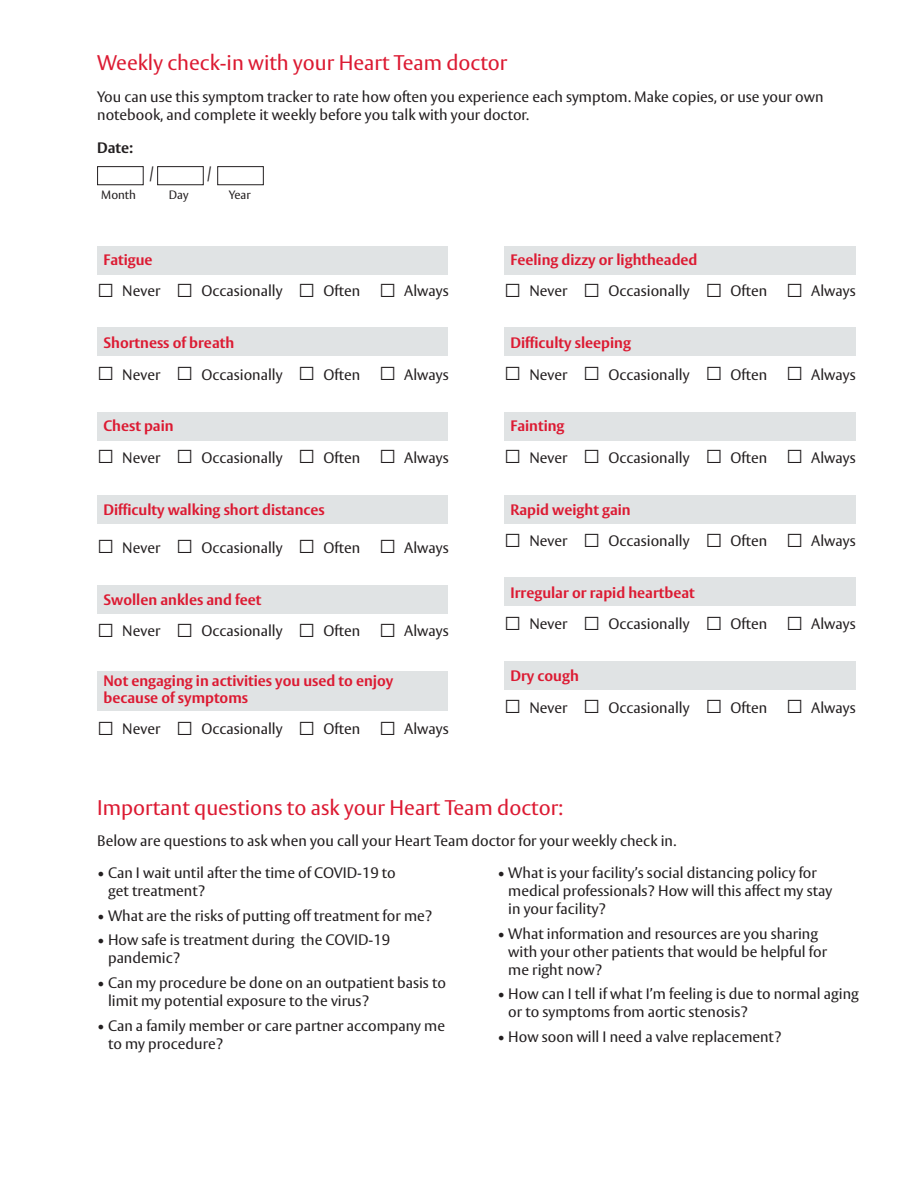
<style>
.page{position:relative;width:918px;height:1188px;background:#fff}
.page>*{position:absolute;margin:0;border:0;box-sizing:border-box;transform-origin:0 0}
.Syneos_Default_Style{font:21px "Vesta Std";color:#dc1a32}
.Syneos_Default_Style-2{font:15px/18px "Vesta Std";color:#231f20}
.Syneos_Default_Style-3{font:700 15px/16.5px "Vesta Std";color:#dc1a32}
.Syneos_Default_Style-4{font:700 15px "Vesta Std";color:#231f20}
.Syneos_Default_Style-5{font:12px "Vesta Std";color:#231f20}
.s1{font-family:"Arial";font-size:28.5px}
</style>
<div class="page">
<div style="left:504px;top:661px;width:351px;height:29px;background:#e0e3e4"></div>
<div style="left:97px;top:671px;width:351px;height:40px;background:#e0e3e4"></div>
<div style="left:97px;top:412px;width:351px;height:29px;background:#e0e3e4"></div>
<div style="left:97px;top:166px;width:47px;height:19px;border:1px solid #231f20"></div>
<div style="left:157px;top:166px;width:47px;height:19px;border:1px solid #231f20"></div>
<div style="left:217px;top:166px;width:47px;height:19px;border:1px solid #231f20"></div>
<div style="left:504px;top:578px;width:351px;height:28px;background:#e0e3e4"></div>
<div style="left:97px;top:585px;width:351px;height:28px;background:#e0e3e4"></div>
<div style="left:504px;top:495px;width:351px;height:28px;background:#e0e3e4"></div>
<div style="left:97px;top:496px;width:351px;height:28px;background:#e0e3e4"></div>
<div style="left:504px;top:412px;width:351px;height:29px;background:#e0e3e4"></div>
<div style="left:504px;top:327px;width:351px;height:29px;background:#e0e3e4"></div>
<div style="left:97px;top:327px;width:351px;height:29px;background:#e0e3e4"></div>
<div style="left:504px;top:246px;width:351px;height:28px;background:#e0e3e4"></div>
<div style="left:97px;top:246px;width:351px;height:28px;background:#e0e3e4"></div>
<p class="Syneos_Default_Style" style="left:97px;top:51px;width:412px">Weekly check-in with your Heart Team doctor</p>
<p class="Syneos_Default_Style-2" style="left:97px;top:87px;width:728px">You can use this symptom tracker to rate how often you experience each symptom. Make copies, or use your own notebook, and complete it weekly before you talk with your doctor.</p>
<p class="Syneos_Default_Style-4" style="left:97px;top:139px;width:38px">Date:</p>
<p class="Syneos_Default_Style-2" style="left:149px;top:164px;width:6px">/</p>
<p class="Syneos_Default_Style-2" style="left:207px;top:164px;width:6px">/</p>
<p class="Syneos_Default_Style-5" style="left:101px;top:188px;width:36px">Month</p>
<p class="Syneos_Default_Style-5" style="left:169px;top:188px;width:21px">Day</p>
<p class="Syneos_Default_Style-5" style="left:229px;top:188px;width:23px">Year</p>
<p class="Syneos_Default_Style-3" style="left:104px;top:251px;width:51px">Fatigue</p>
<p class="Syneos_Default_Style-2" style="left:97px;top:282px;width:353px"><span class="s1">□</span> Never <span class="s1">□</span> Occasionally <span class="s1">□</span> Often <span class="s1">□</span> Always</p>
<p class="Syneos_Default_Style-3" style="left:104px;top:335px;width:132px">Shortness of breath</p>
<p class="Syneos_Default_Style-2" style="left:97px;top:365px;width:353px"><span class="s1">□</span> Never <span class="s1">□</span> Occasionally <span class="s1">□</span> Often <span class="s1">□</span> Always</p>
<p class="Syneos_Default_Style-3" style="left:104px;top:418px;width:72px">Chest pain</p>
<p class="Syneos_Default_Style-2" style="left:97px;top:449px;width:353px"><span class="s1">□</span> Never <span class="s1">□</span> Occasionally <span class="s1">□</span> Often <span class="s1">□</span> Always</p>
<p class="Syneos_Default_Style-3" style="left:104px;top:501px;width:223px">Difficulty walking short distances</p>
<p class="Syneos_Default_Style-2" style="left:97px;top:539px;width:353px"><span class="s1">□</span> Never <span class="s1">□</span> Occasionally <span class="s1">□</span> Often <span class="s1">□</span> Always</p>
<p class="Syneos_Default_Style-3" style="left:104px;top:591px;width:159px">Swollen ankles and feet</p>
<p class="Syneos_Default_Style-2" style="left:97px;top:622px;width:353px"><span class="s1">□</span> Never <span class="s1">□</span> Occasionally <span class="s1">□</span> Often <span class="s1">□</span> Always</p>
<p class="Syneos_Default_Style-3" style="left:104px;top:673px;width:291px">Not engaging in activities you used to enjoy because of symptoms</p>
<p class="Syneos_Default_Style-2" style="left:97px;top:720px;width:353px"><span class="s1">□</span> Never <span class="s1">□</span> Occasionally <span class="s1">□</span> Often <span class="s1">□</span> Always</p>
<p class="Syneos_Default_Style-3" style="left:511px;top:251px;width:189px">Feeling dizzy or lightheaded</p>
<p class="Syneos_Default_Style-2" style="left:504px;top:282px;width:353px"><span class="s1">□</span> Never <span class="s1">□</span> Occasionally <span class="s1">□</span> Often <span class="s1">□</span> Always</p>
<p class="Syneos_Default_Style-3" style="left:511px;top:335px;width:122px">Difficulty sleeping</p>
<p class="Syneos_Default_Style-2" style="left:504px;top:365px;width:353px"><span class="s1">□</span> Never <span class="s1">□</span> Occasionally <span class="s1">□</span> Often <span class="s1">□</span> Always</p>
<p class="Syneos_Default_Style-3" style="left:511px;top:418px;width:56px">Fainting</p>
<p class="Syneos_Default_Style-2" style="left:504px;top:449px;width:353px"><span class="s1">□</span> Never <span class="s1">□</span> Occasionally <span class="s1">□</span> Often <span class="s1">□</span> Always</p>
<p class="Syneos_Default_Style-3" style="left:511px;top:501px;width:122px">Rapid weight gain</p>
<p class="Syneos_Default_Style-2" style="left:504px;top:532px;width:353px"><span class="s1">□</span> Never <span class="s1">□</span> Occasionally <span class="s1">□</span> Often <span class="s1">□</span> Always</p>
<p class="Syneos_Default_Style-3" style="left:511px;top:584px;width:186px">Irregular or rapid heartbeat</p>
<p class="Syneos_Default_Style-2" style="left:504px;top:615px;width:353px"><span class="s1">□</span> Never <span class="s1">□</span> Occasionally <span class="s1">□</span> Often <span class="s1">□</span> Always</p>
<p class="Syneos_Default_Style-3" style="left:511px;top:668px;width:70px">Dry cough</p>
<p class="Syneos_Default_Style-2" style="left:504px;top:698px;width:353px"><span class="s1">□</span> Never <span class="s1">□</span> Occasionally <span class="s1">□</span> Often <span class="s1">□</span> Always</p>
<p class="Syneos_Default_Style" style="left:97px;top:795px;width:468px">Important questions to ask your Heart Team doctor:</p>
<p class="Syneos_Default_Style-2" style="left:97px;top:832px;width:581px">Below are questions to ask when you call your Heart Team doctor for your weekly check in.</p>
<p class="Syneos_Default_Style-2" style="left:108px;top:864px;width:289px;text-indent:-11px">• Can I wait until after the time of COVID-19 to get treatment?</p>
<p class="Syneos_Default_Style-2" style="left:97px;top:906px;width:337px">• What are the risks of putting off treatment for me?</p>
<p class="Syneos_Default_Style-2" style="left:108px;top:931px;width:284px;text-indent:-11px">• How safe is treatment during the COVID-19 pandemic?</p>
<p class="Syneos_Default_Style-2" style="left:108px;top:974px;width:340px;text-indent:-11px">• Can my procedure be done on an outpatient basis to limit my potential exposure to the virus?</p>
<p class="Syneos_Default_Style-2" style="left:108px;top:1017px;width:339px;text-indent:-11px">• Can a family member or care partner accompany me to my procedure?</p>
<p class="Syneos_Default_Style-2" style="left:508px;top:864px;width:325px;text-indent:-11px">• What is your facility’s social distancing policy for medical professionals? How will this affect my stay in your facility?</p>
<p class="Syneos_Default_Style-2" style="left:508px;top:924px;width:320px;text-indent:-11px">• What information and resources are you sharing with your other patients that would be helpful for me right now?</p>
<p class="Syneos_Default_Style-2" style="left:508px;top:985px;width:352px;text-indent:-11px">• How can I tell if what I’m feeling is due to normal aging or to symptoms from aortic stenosis?</p>
<p class="Syneos_Default_Style-2" style="left:497px;top:1028px;width:285px">• How soon will I need a valve replacement?</p>
</div>
